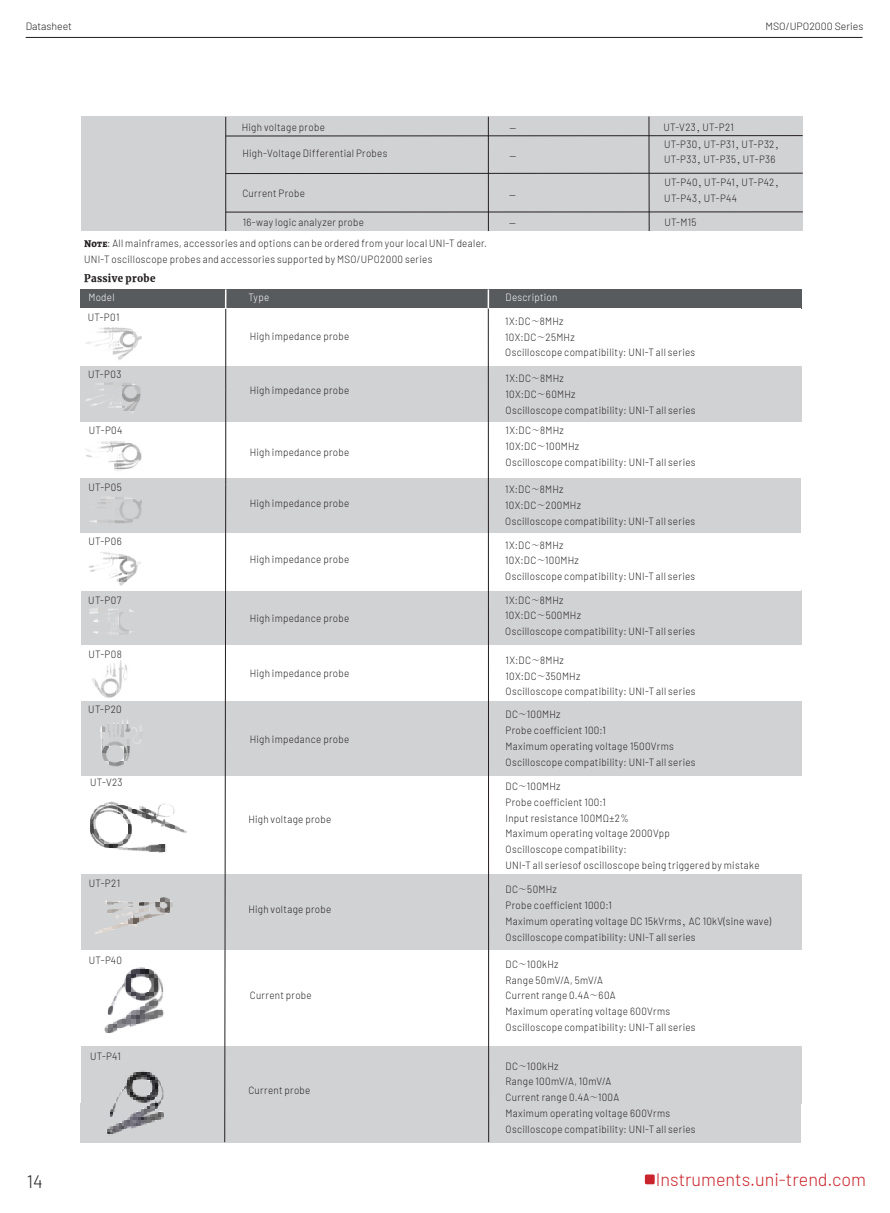
<style>
.page{position:relative;width:890px;height:1213px;background:#fff}
.page>*{position:absolute;margin:0;border:0;box-sizing:border-box;transform-origin:0 0}
.t1{font:300 18px "Barlow";color:#c9242b}
.t2{font:300 18px "Barlow";color:#231f20}
.t3{font:300 10.5px/15.8px "Barlow";letter-spacing:.03em;color:#231f20;scale:.94 1}
.t4{font:300 10.5px "Barlow";color:#231f20}
.t5{font:300 10.5px "Barlow";letter-spacing:.03em;color:#fff;scale:.94 1}
.t6{font:900 10.5px "Merriweather";letter-spacing:.03em;color:#231f20;scale:.94 1}
.s1{font-family:"Alegreya SC";font-weight:800}
.s2{font-family:"Adobe Song Std"}
</style>
<div class="page">
<div style="left:81px;top:1065px;width:720px;height:19px;background:#d1d2d4"></div>
<div style="left:81px;top:1084px;width:720px;height:19px;background:#d1d2d4"></div>
<div style="left:81px;top:1103px;width:720px;height:20px;background:#d1d2d4"></div>
<div style="left:81px;top:1123px;width:720px;height:19px;background:#d1d2d4"></div>
<div style="left:81px;top:608px;width:721px;height:17px;background:#d1d2d4"></div>
<div style="left:81px;top:700px;width:720px;height:20px;background:#d1d2d4"></div>
<div style="left:81px;top:173px;width:722px;height:20px;background:#d1d2d4"></div>
<div style="left:81px;top:289px;width:721px;height:19px;background:#575b5e"></div>
<hr style="left:26px;top:37px;width:836px;height:1px;background:#231f20">
<div style="left:645px;top:1174px;width:10px;height:10px;background:#c9242b;border-radius:2px"></div>
<div style="left:81px;top:497px;width:720px;height:20px;background:#d1d2d4"></div>
<div style="left:81px;top:625px;width:721px;height:19px;background:#d1d2d4"></div>
<div style="left:81px;top:590px;width:721px;height:18px;background:#d1d2d4"></div>
<div style="left:81px;top:517px;width:720px;height:16px;background:#d1d2d4"></div>
<div style="left:81px;top:478px;width:720px;height:19px;background:#d1d2d4"></div>
<div style="left:81px;top:193px;width:722px;height:19px;background:#d1d2d4"></div>
<div style="left:81px;top:212px;width:722px;height:19px;background:#d1d2d4"></div>
<div style="left:81px;top:154px;width:722px;height:19px;background:#d1d2d4"></div>
<div style="left:81px;top:136px;width:722px;height:18px;background:#d1d2d4"></div>
<div style="left:81px;top:117px;width:722px;height:19px;background:#d1d2d4"></div>
<div style="left:81px;top:366px;width:721px;height:19px;background:#d1d2d4"></div>
<div style="left:81px;top:385px;width:721px;height:17px;background:#d1d2d4"></div>
<div style="left:81px;top:402px;width:721px;height:19px;background:#d1d2d4"></div>
<div style="left:81px;top:720px;width:720px;height:17px;background:#d1d2d4"></div>
<div style="left:81px;top:737px;width:720px;height:19px;background:#d1d2d4"></div>
<div style="left:81px;top:756px;width:720px;height:19px;background:#d1d2d4"></div>
<hr style="left:225px;top:117px;width:1px;height:114px;background:#231f20">
<div style="left:81px;top:931px;width:720px;height:19px;background:#d1d2d4"></div>
<div style="left:81px;top:893px;width:720px;height:19px;background:#d1d2d4"></div>
<div style="left:81px;top:912px;width:720px;height:19px;background:#d1d2d4"></div>
<div style="left:81px;top:874px;width:720px;height:19px;background:#d1d2d4"></div>
<hr style="left:225px;top:308px;width:1px;height:81px;background:#231f20">
<hr style="left:225px;top:389px;width:1px;height:95px;background:#231f20">
<div style="left:81px;top:1046px;width:720px;height:19px;background:#d1d2d4"></div>
<hr style="left:488px;top:117px;width:1px;height:114px;background:#231f20">
<hr style="left:649px;top:117px;width:1px;height:114px;background:#231f20">
<hr style="left:226px;top:135px;width:577px;height:1px;background:#231f20">
<hr style="left:226px;top:173px;width:577px;height:1px;background:#231f20">
<hr style="left:226px;top:212px;width:577px;height:1px;background:#231f20">
<hr style="left:488px;top:308px;width:1px;height:834px;background:#231f20">
<svg style="left:225px;top:289px;width:1px;height:19px"></svg>
<svg style="left:488px;top:289px;width:1px;height:19px"></svg>
<svg style="left:224px;top:484px;width:2px;height:658px"></svg>
<img style="left:86px;top:327px;width:56px;height:33px">
<img style="left:85px;top:383px;width:55px;height:30px">
<img style="left:85px;top:441px;width:57px;height:30px">
<img style="left:90px;top:497px;width:52px;height:26px">
<img style="left:89px;top:552px;width:52px;height:34px">
<img style="left:89px;top:608px;width:45px;height:26px">
<img style="left:92px;top:660px;width:35px;height:37px">
<img style="left:100px;top:720px;width:42px;height:47px">
<img style="left:90px;top:801px;width:97px;height:52px">
<img style="left:94px;top:897px;width:79px;height:37px">
<img style="left:104px;top:967px;width:60px;height:66px">
<img style="left:107px;top:1070px;width:57px;height:65px">
<p class="t4" style="left:26px;top:19px;width:48px">Datasheet</p>
<p class="t4" style="left:765px;top:19px;width:99px">MSO/UPO2000 Series</p>
<p class="t3" style="left:242px;top:118px;width:90px">High voltage probe</p>
<p class="t3" style="left:243px;top:145px;width:156px">High-Voltage Differential Probes</p>
<p class="t3" style="left:242px;top:185px;width:68px">Current Probe</p>
<p class="t3" style="left:243px;top:213px;width:130px">16-way logic analyzer probe</p>
<p class="t3" style="left:84px;top:235px;width:430px"><span class="s1">Note</span>: All mainframes, accessories and options can be ordered from your local UNI-T dealer.<br>UNI-T oscilloscope probes and accessories supported by MSO/UPO2000 series</p>
<p class="t6" style="left:84px;top:271px;width:77px">Passive probe</p>
<p class="t3" style="left:509px;top:119px;width:9px">--</p>
<p class="t3" style="left:663px;top:118px;width:77px">UT-V23<span class="s2">，</span>UT-P21</p>
<p class="t3" style="left:664px;top:135px;width:129px">UT-P30<span class="s2">，</span>UT-P31<span class="s2">，</span>UT-P32<span class="s2">，</span></p>
<p class="t3" style="left:509px;top:147px;width:9px">--</p>
<p class="t3" style="left:664px;top:151px;width:120px">UT-P33<span class="s2">，</span>UT-P35<span class="s2">，</span>UT-P36</p>
<p class="t3" style="left:509px;top:186px;width:9px">--</p>
<p class="t3" style="left:509px;top:214px;width:9px">--</p>
<p class="t3" style="left:664px;top:174px;width:129px">UT-P40<span class="s2">，</span>UT-P41<span class="s2">，</span>UT-P42<span class="s2">，<br></span>UT-P43<span class="s2">，</span>UT-P44</p>
<p class="t3" style="left:664px;top:213px;width:36px">UT-M15</p>
<p class="t5" style="left:88px;top:290px;width:29px">Model</p>
<p class="t3" style="left:88px;top:308px;width:35px">UT-P01</p>
<p class="t3" style="left:88px;top:365px;width:37px">UT-P03</p>
<p class="t5" style="left:248px;top:290px;width:24px">Type</p>
<p class="t5" style="left:505px;top:290px;width:57px">Description</p>
<p class="t3" style="left:505px;top:312px;width:204px">1X:DC<span class="s2">～</span>8MHz<br>10X:DC<span class="s2">～</span>25MHz<br>Oscilloscope compatibility: UNI-T all series</p>
<p class="t3" style="left:250px;top:328px;width:107px">High impedance probe</p>
<p class="t3" style="left:250px;top:381px;width:107px">High impedance probe</p>
<p class="t3" style="left:505px;top:370px;width:204px">1X:DC<span class="s2">～</span>8MHz<br>10X:DC<span class="s2">～</span>60MHz<br>Oscilloscope compatibility: UNI-T all series</p>
<p class="t3" style="left:89px;top:421px;width:37px">UT-P04</p>
<p class="t3" style="left:505px;top:421px;width:204px">1X:DC<span class="s2">～</span>8MHz<br>10X:DC<span class="s2">～</span>100MHz<br>Oscilloscope compatibility: UNI-T all series</p>
<p class="t3" style="left:505px;top:480px;width:204px">1X:DC<span class="s2">～</span>8MHz<br>10X:DC<span class="s2">～</span>200MHz<br>Oscilloscope compatibility: UNI-T all series</p>
<p class="t3" style="left:88px;top:533px;width:37px">UT-P06</p>
<p class="t3" style="left:250px;top:443px;width:107px">High impedance probe</p>
<p class="t3" style="left:88px;top:478px;width:37px">UT-P05</p>
<p class="t3" style="left:250px;top:495px;width:107px">High impedance probe</p>
<p class="t3" style="left:505px;top:536px;width:204px">1X:DC<span class="s2">～</span>8MHz<br>10X:DC<span class="s2">～</span>100MHz<br>Oscilloscope compatibility: UNI-T all series</p>
<p class="t3" style="left:250px;top:551px;width:107px">High impedance probe</p>
<p class="t3" style="left:88px;top:591px;width:37px">UT-P07</p>
<p class="t3" style="left:88px;top:645px;width:37px">UT-P08</p>
<p class="t3" style="left:88px;top:700px;width:37px">UT-P20</p>
<p class="t3" style="left:90px;top:773px;width:36px">UT-V23</p>
<p class="t3" style="left:89px;top:874px;width:35px">UT-P21</p>
<p class="t3" style="left:89px;top:951px;width:37px">UT-P40</p>
<p class="t3" style="left:90px;top:1047px;width:34px">UT-P41</p>
<p class="t3" style="left:250px;top:609px;width:107px">High impedance probe</p>
<p class="t3" style="left:250px;top:664px;width:107px">High impedance probe</p>
<p class="t3" style="left:250px;top:731px;width:107px">High impedance probe</p>
<p class="t3" style="left:248px;top:810px;width:90px">High voltage probe</p>
<p class="t3" style="left:248px;top:900px;width:90px">High voltage probe</p>
<p class="t3" style="left:250px;top:987px;width:67px">Current probe</p>
<p class="t3" style="left:248px;top:1081px;width:67px">Current probe</p>
<p class="t3" style="left:505px;top:591px;width:204px">1X:DC<span class="s2">～</span>8MHz<br>10X:DC<span class="s2">～</span>500MHz<br>Oscilloscope compatibility: UNI-T all series</p>
<p class="t3" style="left:505px;top:651px;width:204px">1X:DC<span class="s2">～</span>8MHz<br>10X:DC<span class="s2">～</span>350MHz<br>Oscilloscope compatibility: UNI-T all series</p>
<p class="t3" style="left:505px;top:706px;width:204px">DC<span class="s2">～</span>100MHz<br>Probe coefficient 100:1<br>Maximum operating voltage 1500Vrms<br>Oscilloscope compatibility: UNI-T all series</p>
<p class="t3" style="left:505px;top:777px;width:272px">DC<span class="s2">～</span>100MHz<br>Probe coefficient 100:1<br>Input resistance 100MΩ±2%<br>Maximum operating voltage 2000Vpp<br>Oscilloscope compatibility:<br>UNI-T all seriesof oscilloscope being triggered by mistake</p>
<p class="t3" style="left:505px;top:881px;width:284px">DC<span class="s2">～</span>50MHz<br>Probe coefficient 1000:1<br>Maximum operating voltage DC 15kVrms<span class="s2">，</span>AC 10kV(sine wave)<br>Oscilloscope compatibility: UNI-T all series</p>
<p class="t3" style="left:505px;top:955px;width:204px">DC<span class="s2">～</span>100kHz<br>Range 50mV/A, 5mV/A<br>Current range 0.4A<span class="s2">～</span>60A<br>Maximum operating voltage 600Vrms<br>Oscilloscope compatibility: UNI-T all series</p>
<p class="t3" style="left:506px;top:1057px;width:204px">DC<span class="s2">～</span>100kHz<br>Range 100mV/A, 10mV/A<br>Current range 0.4A<span class="s2">～</span>100A<br>Maximum operating voltage 600Vrms<br>Oscilloscope compatibility: UNI-T all series</p>
<h1 class="t2" style="left:27px;top:1168px;width:17px">14</h1>
<h1 class="t1" style="left:656px;top:1166px;width:212px">Instruments.uni-trend.com</h1>
</div>
